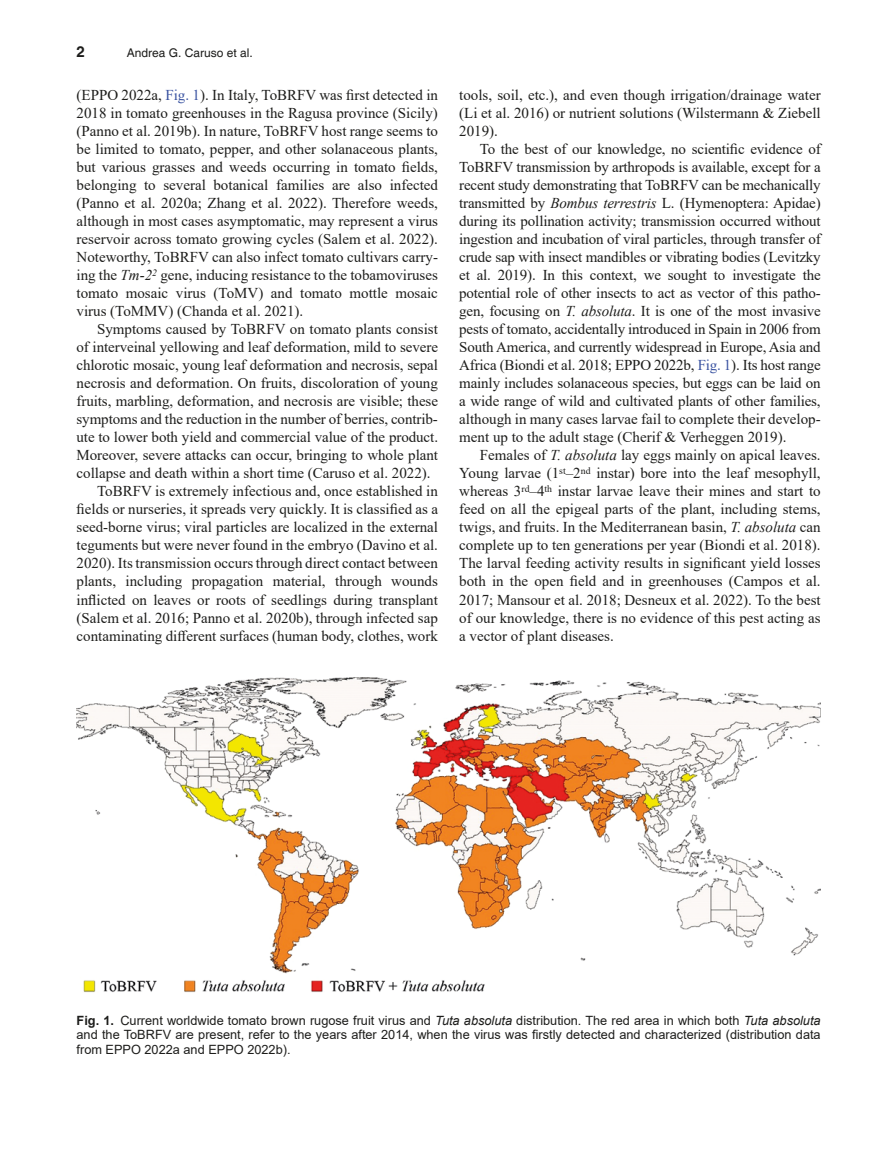
<style>
.page{position:relative;width:893px;height:1170px;background:#fff}
.page>*{position:absolute;margin:0;border:0;box-sizing:border-box;transform-origin:0 0}
.TEXT{font:15px/18px "Times New Roman";color:#1d1d1b;text-align:justify}
.t1{font:700 15px "Helvetica";color:#1d1d1b}
.t2{font:12.75px/14.2px "Arial";color:#1d1d1b;text-align:justify}
.t3{font:12px "Helvetica";color:#1d1d1b}
.s1{color:#3a53a1}
.s2{font-style:italic}
.s3{font-weight:700}
</style>
<div class="page">
<img style="left:77px;top:677px;width:744px;height:316px">
<p class="t1" style="left:77px;top:43px;width:10px">2</p>
<p class="t3" style="left:127px;top:46px;width:128px">Andrea G. Caruso et al.</p>
<p class="TEXT" style="left:77px;top:86px;width:363px">(EPPO 2022a, <span class="s1">Fig. 1</span>). In Italy, ToBRFV was first detected in 2018 in tomato greenhouses in the Ragusa province (Sicily) (Panno et al. 2019b). In nature, ToBRFV host range seems to be limited to tomato, pepper, and other solanaceous plants, but various grasses and weeds occurring in tomato fields, belonging to several botanical families are also infected (Panno et al. 2020a; Zhang et al. 2022). Therefore weeds, although in most cases asymptomatic, may represent a virus reservoir across tomato growing cycles (Salem et al. 2022).<br>Noteworthy, ToBRFV can also infect tomato cultivars carry&shy;ing the <span class="s2">Tm-2</span><sup>2</sup> gene, inducing resistance to the tobamoviruses tomato mosaic virus (ToMV) and tomato mottle mosaic virus (ToMMV) (Chanda et al. 2021).</p>
<p class="TEXT" style="left:77px;top:320px;width:363px;text-indent:21px">Symptoms caused by ToBRFV on tomato plants consist of interveinal yellowing and leaf deformation, mild to severe chlorotic mosaic, young leaf deformation and necrosis, sepal necrosis and deformation. On fruits, discoloration of young fruits, marbling, deformation, and necrosis are visible; these symptoms and the reduction in the number of berries, contrib&shy;ute to lower both yield and commercial value of the product.<br>Moreover, severe attacks can occur, bringing to whole plant collapse and death within a short time (Caruso et al. 2022).</p>
<p class="TEXT" style="left:77px;top:482px;width:363px;text-indent:21px">ToBRFV is extremely infectious and, once established in fields or nurseries, it spreads very quickly. It is classified as a seed-borne virus; viral particles are localized in the external teguments but were never found in the embryo (Davino et al.<br>2020). Its transmission occurs through direct contact between plants, including propagation material, through wounds inflicted on leaves or roots of seedlings during transplant (Salem et al. 2016; Panno et al. 2020b), through infected sap contaminating different surfaces (human body, clothes, work</p>
<p class="TEXT" style="left:459px;top:86px;width:363px">tools, soil, etc.), and even though irrigation/drainage water (Li et al. 2016) or nutrient solutions (Wilstermann &amp; Ziebell 2019).</p>
<p class="TEXT" style="left:459px;top:140px;width:363px;text-indent:21px">To the best of our knowledge, no scientific evidence of ToBRFV transmission by arthropods is available, except for a recent study demonstrating that ToBRFV can be mechanically transmitted by <span class="s2">Bombus terrestris</span> L. (Hymenoptera: Apidae) during its pollination activity; transmission occurred without ingestion and incubation of viral particles, through transfer of crude sap with insect mandibles or vibrating bodies (Levitzky et al. 2019). In this context, we sought to investigate the potential role of other insects to act as vector of this patho&shy;gen, focusing on <span class="s2">T. absoluta</span>. It is one of the most invasive pests of tomato, accidentally introduced in Spain in 2006 from South America, and currently widespread in Europe, Asia and Africa (Biondi et al. 2018; EPPO 2022b, <span class="s1">Fig. 1</span>). Its host range mainly includes solanaceous species, but eggs can be laid on a wide range of wild and cultivated plants of other families, although in many cases larvae fail to complete their develop&shy;ment up to the adult stage (Cherif &amp; Verheggen 2019).</p>
<p class="TEXT" style="left:459px;top:446px;width:363px;text-indent:21px">Females of <span class="s2">T. absoluta</span> lay eggs mainly on apical leaves.<br>Young larvae (1<sup>st</sup>–2<sup>nd</sup> instar) bore into the leaf mesophyll, whereas 3<sup>rd</sup>–4<sup>th</sup> instar larvae leave their mines and start to feed on all the epigeal parts of the plant, including stems, twigs, and fruits. In the Mediterranean basin, <span class="s2">T. absoluta</span> can complete up to ten generations per year (Biondi et al. 2018).<br>The larval feeding activity results in significant yield losses both in the open field and in greenhouses (Campos et al.<br>2017; Mansour et al. 2018; Desneux et al. 2022). To the best of our knowledge, there is no evidence of this pest acting as a vector of plant diseases.</p>
<p class="t2" style="left:77px;top:1013px;width:746px"><span class="s3">Fig. 1.</span> Current worldwide tomato brown rugose fruit virus and <span class="s2">Tuta absoluta</span> distribution. The red area in which both <span class="s2">Tuta absoluta </span>and the ToBRFV are present, refer to the years after 2014, when the virus was firstly detected and characterized (distribution data from EPPO 2022a and EPPO 2022b).</p>
</div>
